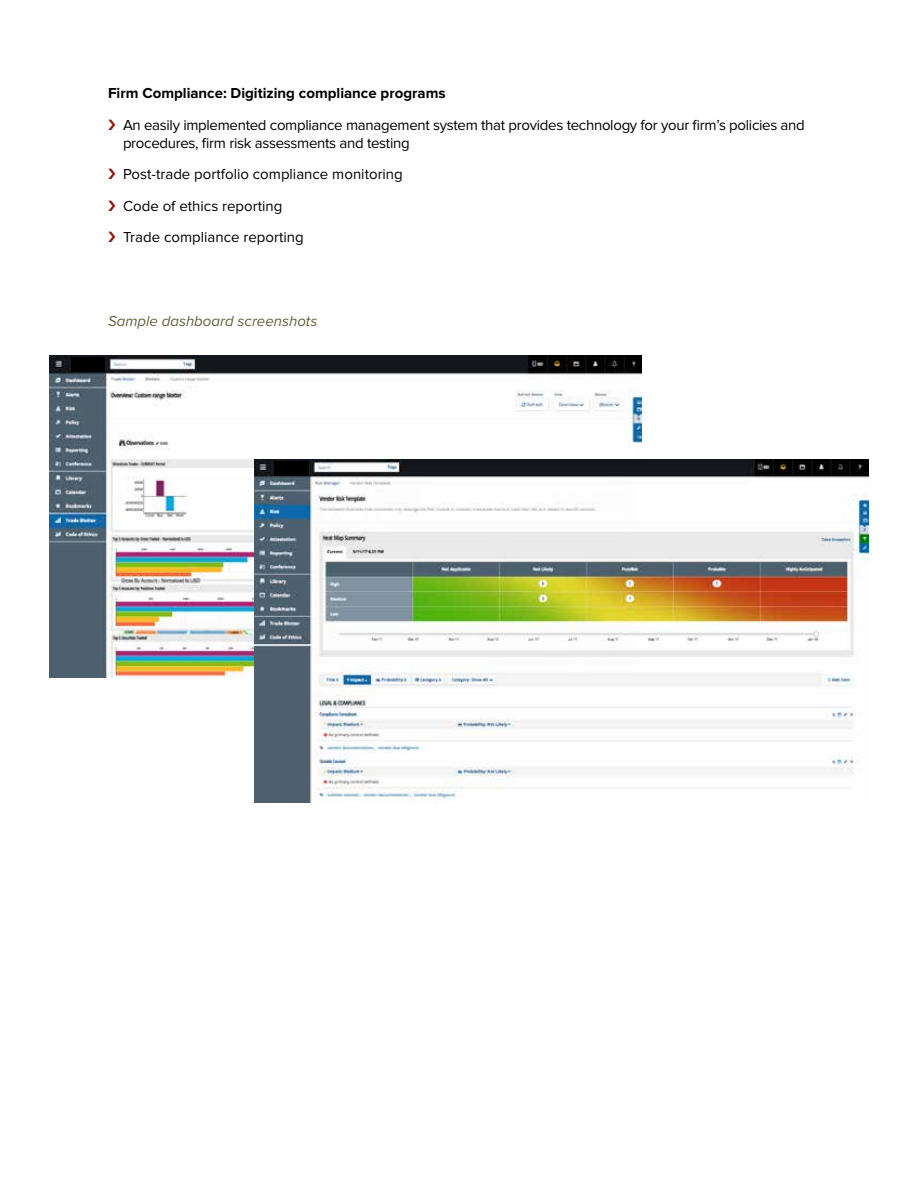
<style>
.page{position:relative;width:918px;height:1188px;background:#fff}
.page>*{position:absolute;margin:0;border:0;box-sizing:border-box;transform-origin:0 0}
.t1{font:15px/18px "Proxima Nova";letter-spacing:-.02em;color:#000}
.t2{font:15px/31.5px "Proxima Nova";color:#000}
.t3{font:700 15px "Proxima Nova";color:#000}
.t4{font:italic 15px "Proxima Nova";color:#64613e}
</style>
<div class="page">
<img style="left:50px;top:356px;width:592px;height:321px">
<div style="left:71px;top:357px;width:34px;height:15px;background:#000"></div>
<img style="left:255px;top:460px;width:613px;height:343px">
<div style="left:275px;top:461px;width:34px;height:15px;background:#000"></div>
<p class="t3" style="left:108px;top:86px;width:339px">Firm Compliance: Digitizing compliance programs</p>
<p class="t1" style="left:123px;top:116px;width:683px">An easily implemented compliance management system that provides technology for your firm’s policies and procedures, firm risk assessments and testing</p>
<p class="t2" style="left:123px;top:159px;width:281px">Post-trade portfolio compliance monitoring<br>Code of ethics reporting<br>Trade compliance reporting</p>
<p class="t4" style="left:108px;top:314px;width:211px">Sample dashboard screenshots</p>
</div>
